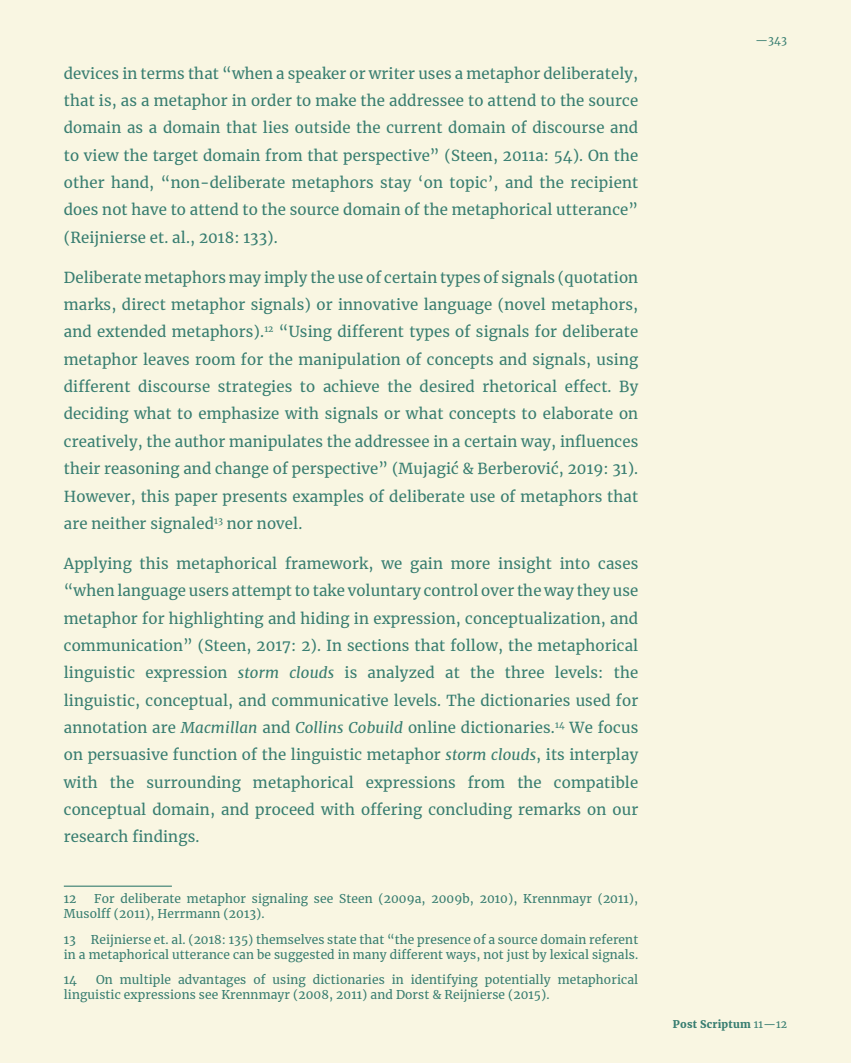
<style>
.page{position:relative;width:851px;height:1063px;background:#fff}
.page>*{position:absolute;margin:0;border:0;box-sizing:border-box;transform-origin:0 0}
.t1{font:15px/27.3px "Merriweather";letter-spacing:.01em;color:#377d70;text-align:justify}
.t2{font:12px/15px "Merriweather";letter-spacing:.01em;color:#377d70}
.t3{font:900 10.5px "Merriweather";letter-spacing:.02em;color:#377d70}
.t4{font:10.5px "Merriweather";color:#377d70}
.s1{font-style:italic}
.s2{font-weight:400}
</style>
<div class="page">
<div style="left:0;top:0;width:850px;height:1063px;background:#f9f6e2"></div>
<hr style="left:64px;top:886px;width:108px;height:1px;background:#377d70">
<p class="t1" style="left:64px;top:59px;width:576px">devices in terms that “when a speaker or writer uses a metaphor deliberately, that is, as a metaphor in order to make the addressee to attend to the source domain as a domain that lies outside the current domain of discourse and to view the target domain from that perspective” (Steen, 2011a: 54). On the other hand, “non-deliberate metaphors stay ‘on topic’, and the recipient does not have to attend to the source domain of the metaphorical utterance” (Reijnierse et. al., 2018: 133).</p>
<p class="t1" style="left:64px;top:263px;width:576px">Deliberate metaphors may imply the use of certain types of signals (quotation marks, direct metaphor signals) or innovative language (novel metaphors, and extended metaphors).<sup>12</sup> “Using different types of signals for deliberate metaphor leaves room for the manipulation of concepts and signals, using different discourse strategies to achieve the desired rhetorical effect. By deciding what to emphasize with signals or what concepts to elaborate on creatively, the author manipulates the addressee in a certain way, influences their reasoning and change of perspective” (Mujagić &amp; Berberović, 2019: 31).<br>However, this paper presents examples of deliberate use of metaphors that are neither signaled<sup>13</sup> nor novel.</p>
<p class="t1" style="left:64px;top:549px;width:576px">Applying this metaphorical framework, we gain more insight into cases “when language users attempt to take voluntary control over the way they use metaphor for highlighting and hiding in expression, conceptualization, and communication” (Steen, 2017: 2). In sections that follow, the metaphorical linguistic expression <span class="s1">storm clouds</span> is analyzed at the three levels: the linguistic, conceptual, and communicative levels. The dictionaries used for annotation are <span class="s1">Macmillan</span> and <span class="s1">Collins Cobuild</span> online dictionaries.<sup>14</sup> We focus on persuasive function of the linguistic metaphor <span class="s1">storm clouds</span>, its interplay with the surrounding metaphorical expressions from the compatible conceptual domain, and proceed with offering concluding remarks on our research findings.</p>
<p class="t2" style="left:64px;top:891px;width:576px;text-indent:30px">For deliberate metaphor signaling see Steen (2009a, 2009b, 2010), Krennmayr (2011),<br>Musolff (2011), Herrmann (2013).</p>
<p class="t2" style="left:64px;top:932px;width:576px">13 Reijnierse et. al. (2018: 135) themselves state that “the presence of a source domain referent in a metaphorical utterance can be suggested in many different ways, not just by lexical signals.</p>
<p class="t2" style="left:64px;top:972px;width:15px">14</p>
<p class="t2" style="left:64px;top:891px;width:14px">12</p>
<p class="t2" style="left:64px;top:972px;width:576px;text-indent:32px">On multiple advantages of using dictionaries in identifying potentially metaphorical linguistic expressions see Krennmayr (2008, 2011) and Dorst &amp; Reijnierse (2015).</p>
<p class="t4" style="left:755px;top:33px;width:33px">—343</p>
<p class="t3" style="left:673px;top:1017px;width:116px">Post Scriptum <span class="s2">11—12</span></p>
</div>
